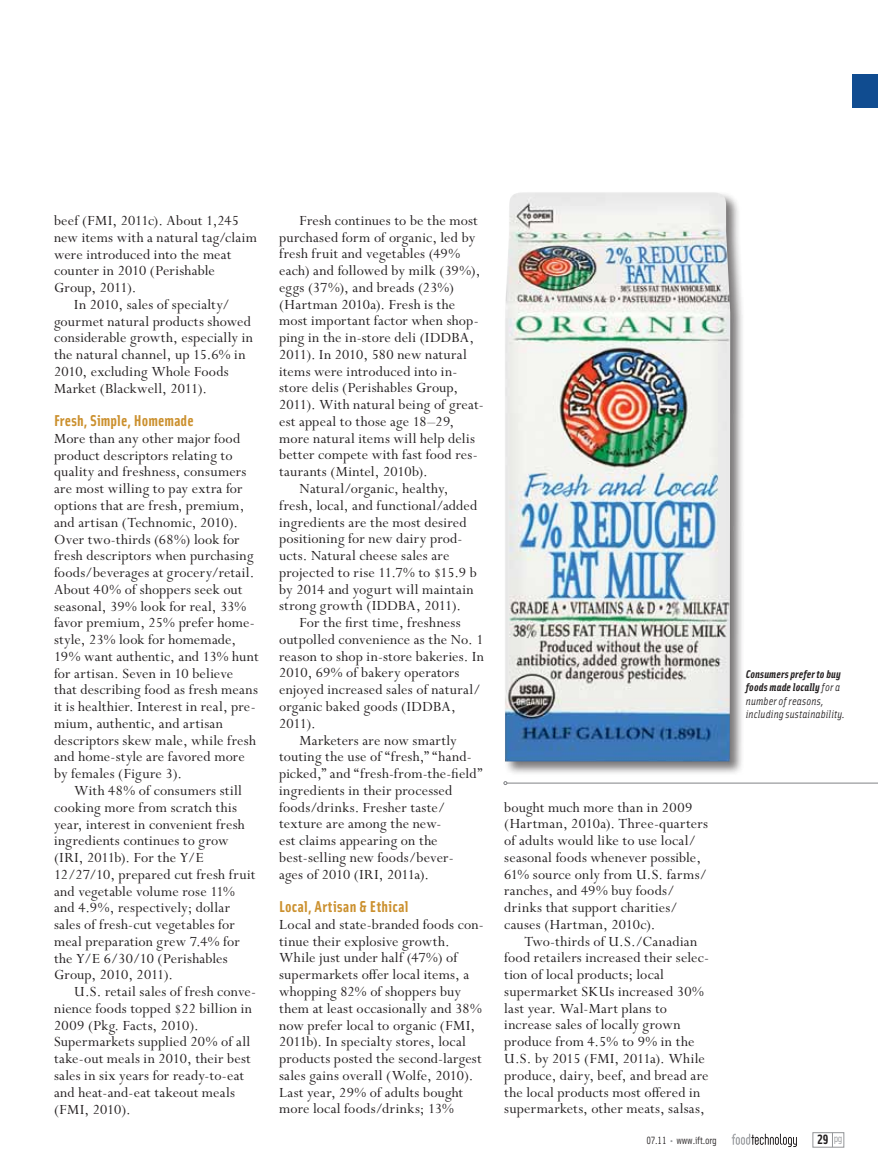
<style>
.page{position:relative;width:878px;height:1175px;background:#fff}
.page>*{position:absolute;margin:0;border:0;box-sizing:border-box;transform-origin:0 0}
.t1{font:15.75px/16.8px "Perpetua Std";letter-spacing:.015em;color:#231f20}
.t2{font:15.75px "Solex Bold Lining";letter-spacing:.01em;color:#cb902e}
.t3{font:13.5px "Solex Bold Lining";color:#231f20}
.t4{font:italic 11.25px/13.5px "Solex Bold Lining";letter-spacing:.015em;color:#231f20}
.t5{font:italic 11.25px/13.5px "Solex Regular Lining";letter-spacing:.015em;color:#231f20}
.t6{font:10.5px "Solex Regular Lining";letter-spacing:-.02em;color:#231f20}
.s1{font-family:"Solex Regular Lining"}
.s2{color:#939598}
</style>
<div class="page">
<div style="left:812px;top:1132px;width:32px;height:15px;border:1px solid #939598"></div>
<svg style="left:731px;top:1133px;width:65px;height:14px"></svg>
<div style="left:852px;top:74px;width:26px;height:34px;background:#104c90"></div>
<hr style="left:507px;top:782px;width:371px;height:1px;background:#808285">
<svg style="left:503px;top:781px;width:4px;height:4px"></svg>
<div style="left:503px;top:191px;width:241px;height:585px;background:#231f20;opacity:.6"></div>
<img style="left:505px;top:192px;width:225px;height:569px">
<p class="t1" style="left:54px;top:213px;width:186px">beef (FMI, 2011c). About 1,245</p>
<p class="t1" style="left:54px;top:229px;width:204px">new items with a natural tag/claim</p>
<p class="t1" style="left:54px;top:246px;width:179px">were introduced into the meat</p>
<p class="t1" style="left:54px;top:263px;width:162px">counter in 2010 (Perishable</p>
<p class="t1" style="left:54px;top:280px;width:84px">Group, 2011).</p>
<p class="t1" style="left:74px;top:296px;width:157px">In 2010, sales of specialty/</p>
<p class="t1" style="left:54px;top:313px;width:198px">gourmet natural products showed</p>
<p class="t1" style="left:54px;top:330px;width:200px">considerable growth, especially in</p>
<p class="t1" style="left:54px;top:347px;width:193px">the natural channel, up 15.6% in</p>
<p class="t1" style="left:54px;top:363px;width:176px">2010, excluding Whole Foods</p>
<p class="t1" style="left:54px;top:380px;width:154px">Market (Blackwell, 2011).</p>
<p class="t2" style="left:54px;top:410px;width:141px">Fresh, Simple, Homemade</p>
<p class="t1" style="left:54px;top:430px;width:206px">More than any other major food product descriptors relating to quality and freshness, consumers are most willing to pay extra for options that are fresh, premium, and artisan (Technomic, 2010).<br>Over two-thirds (68%) look for fresh descriptors when purchasing foods/beverages at grocery/retail.<br>About 40% of shoppers seek out seasonal, 39% look for real, 33% favor premium, 25% prefer home&shy;style, 23% look for homemade,<br>19% want authentic, and 13% hunt for artisan. Seven in 10 believe that describing food as fresh means it is healthier. Interest in real, pre&shy;mium, authentic, and artisan descriptors skew male, while fresh and home-style are favored more by females (Figure 3).</p>
<p class="t1" style="left:54px;top:782px;width:203px;text-indent:20px">With 48% of consumers still cooking more from scratch this year, interest in convenient fresh ingredients continues to grow (IRI, 2011b). For the Y/E<br>12/27/10, prepared cut fresh fruit and vegetable volume rose 11% and 4.9%, respectively; dollar sales of fresh-cut vegetables for meal preparation grew 7.4% for the Y/E 6/30/10 (Perishables<br>Group, 2010, 2011).</p>
<p class="t1" style="left:54px;top:983px;width:203px;text-indent:20px">U.S. retail sales of fresh conve&shy;nience foods topped $22 billion in<br>2009 (Pkg. Facts, 2010).<br>Supermarkets supplied 20% of all take-out meals in 2010, their best sales in six years for ready-to-eat and heat-and-eat takeout meals (FMI, 2010).</p>
<p class="t1" style="left:299px;top:212px;width:180px">Fresh continues to be the most</p>
<p class="t1" style="left:279px;top:229px;width:198px">purchased form of organic, led by</p>
<p class="t1" style="left:279px;top:246px;width:182px">fresh fruit and vegetables (49%</p>
<p class="t1" style="left:279px;top:263px;width:203px">each) and followed by milk (39%),</p>
<p class="t1" style="left:279px;top:279px;width:176px">eggs (37%), and breads (23%)</p>
<p class="t1" style="left:279px;top:296px;width:177px">(Hartman 2010a). Fresh is the</p>
<p class="t1" style="left:279px;top:313px;width:201px">most important factor when shop-</p>
<p class="t1" style="left:279px;top:330px;width:196px">ping in the in-store deli (IDDBA,</p>
<p class="t1" style="left:279px;top:346px;width:189px">2011). In 2010, 580 new natural</p>
<p class="t1" style="left:279px;top:363px;width:180px">items were introduced into in-</p>
<p class="t1" style="left:279px;top:380px;width:180px">store delis (Perishables Group,</p>
<p class="t1" style="left:279px;top:397px;width:206px">2011). With natural being of great-</p>
<p class="t1" style="left:279px;top:413px;width:176px">est appeal to those age 18–29,</p>
<p class="t1" style="left:279px;top:430px;width:197px">more natural items will help delis</p>
<p class="t1" style="left:279px;top:447px;width:200px">better compete with fast food res-</p>
<p class="t1" style="left:279px;top:464px;width:150px">taurants (Mintel, 2010b).</p>
<p class="t1" style="left:299px;top:480px;width:151px">Natural/organic, healthy,</p>
<p class="t1" style="left:279px;top:497px;width:200px">fresh, local, and functional/added</p>
<p class="t1" style="left:279px;top:514px;width:189px">ingredients are the most desired</p>
<p class="t1" style="left:279px;top:531px;width:185px">positioning for new dairy prod-</p>
<p class="t1" style="left:279px;top:547px;width:172px">ucts. Natural cheese sales are</p>
<p class="t1" style="left:279px;top:564px;width:199px">projected to rise 11.7% to $15.9 b</p>
<p class="t1" style="left:279px;top:581px;width:196px">by 2014 and yogurt will maintain</p>
<p class="t1" style="left:279px;top:598px;width:183px">strong growth (IDDBA, 2011).</p>
<p class="t1" style="left:299px;top:615px;width:163px">For the first time, freshness</p>
<p class="t1" style="left:279px;top:631px;width:206px">outpolled convenience as the No. 1</p>
<p class="t1" style="left:279px;top:648px;width:206px">reason to shop in-store bakeries. In</p>
<p class="t1" style="left:279px;top:665px;width:182px">2010, 69% of bakery operators</p>
<p class="t1" style="left:279px;top:682px;width:203px">enjoyed increased sales of natural/</p>
<p class="t1" style="left:279px;top:698px;width:178px">organic baked goods (IDDBA,</p>
<p class="t1" style="left:279px;top:715px;width:38px">2011).</p>
<p class="t1" style="left:299px;top:732px;width:159px">Marketers are now smartly</p>
<p class="t1" style="left:279px;top:749px;width:194px">touting the use of “fresh,” “hand-</p>
<p class="t1" style="left:279px;top:765px;width:205px">picked,” and “fresh-from-the-field”</p>
<p class="t1" style="left:279px;top:782px;width:175px">ingredients in their processed</p>
<p class="t1" style="left:279px;top:799px;width:168px">foods/drinks. Fresher taste/</p>
<p class="t1" style="left:279px;top:816px;width:164px">texture are among the new-</p>
<p class="t1" style="left:279px;top:832px;width:160px">est claims appearing on the</p>
<p class="t1" style="left:279px;top:849px;width:176px">best-selling new foods/bever-</p>
<p class="t1" style="left:279px;top:866px;width:151px">ages of 2010 (IRI, 2011a).</p>
<p class="t2" style="left:279px;top:896px;width:131px">Local, Artisan &amp; Ethical</p>
<p class="t1" style="left:279px;top:916px;width:206px">Local and state-branded foods con&shy;tinue their explosive growth.<br>While just under half (47%) of supermarkets offer local items, a whopping 82% of shoppers buy them at least occasionally and 38% now prefer local to organic (FMI,<br>2011b). In specialty stores, local products posted the second-largest sales gains overall (Wolfe, 2010).<br>Last year, 29% of adults bought more local foods/drinks; 13%</p>
<p class="t1" style="left:504px;top:799px;width:205px">bought much more than in 2009 (Hartman, 2010a). Three-quarters of adults would like to use local/ seasonal foods whenever possible,<br>61% source only from U.S. farms/ ranches, and 49% buy foods/ drinks that support charities/ causes (Hartman, 2010c).</p>
<p class="t1" style="left:504px;top:933px;width:206px;text-indent:20px">Two-thirds of U.S./Canadian food retailers increased their selec&shy;tion of local products; local supermarket SKUs increased 30% last year. Wal-Mart plans to increase sales of locally grown produce from 4.5% to 9% in the<br>U.S. by 2015 (FMI, 2011a). While produce, dairy, beef, and bread are the local products most offered in supermarkets, other meats, salsas,</p>
<p class="t4" style="left:745px;top:666px;width:97px">Consumers prefer to buy foods made locally <span class="s1">for a</span></p>
<p class="t5" style="left:745px;top:693px;width:101px">number of reasons, including sustainability.</p>
<p class="t6" style="left:646px;top:1133px;width:72px">07.11 <span class="s2">•</span> www.ift.org</p>
<p class="t3" style="left:817px;top:1130px;width:27px">29 <sup>pg</sup></p>
</div>
